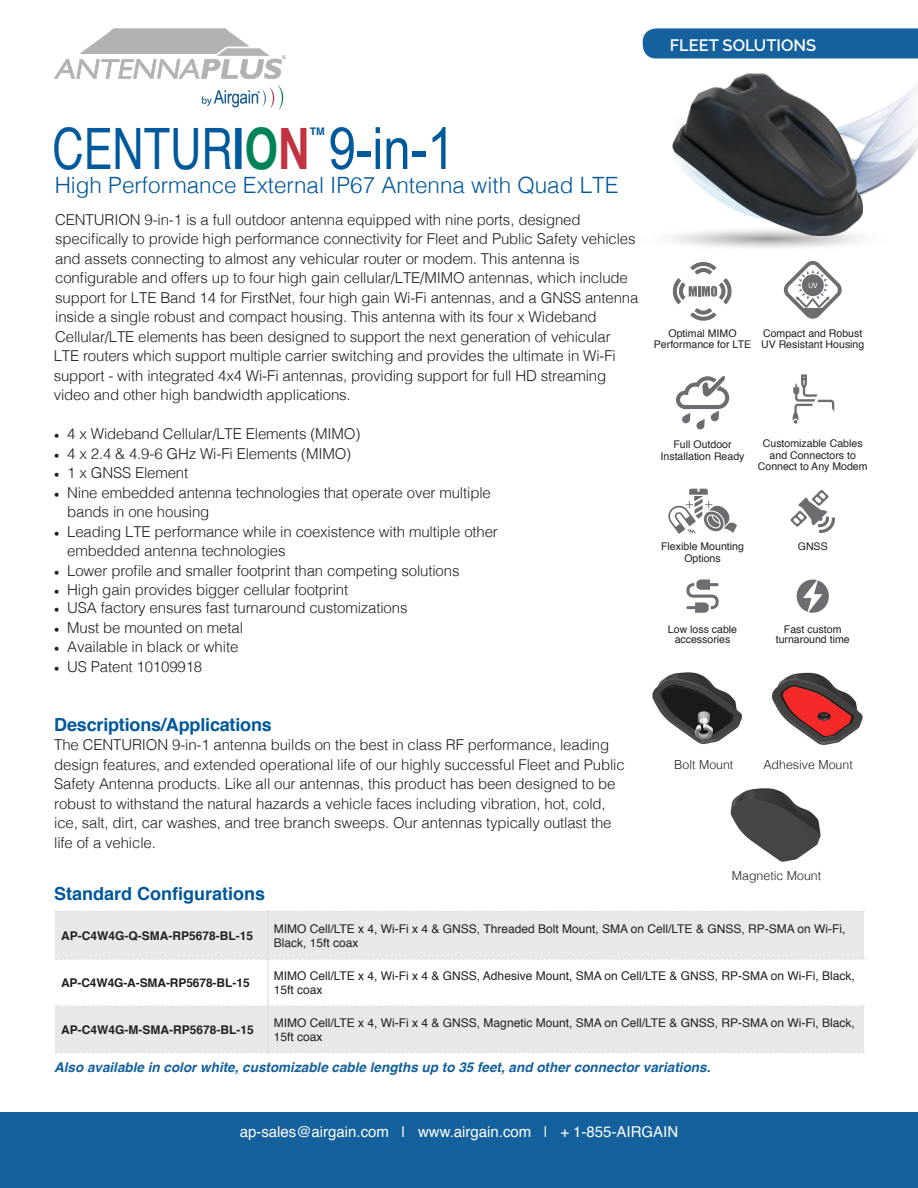
<style>
.page{position:relative;width:918px;height:1188px;background:#fff}
.page>*{position:absolute;margin:0;border:0;box-sizing:border-box;transform-origin:0 0}
.t1{font:57.15px "Helvetica";color:#00599b;scale:.76 1}
.t2{font:300 22.5px "Helvetica";color:#00589b}
.t3{font:700 18px "Helvetica";letter-spacing:-.01em;color:#00589b}
.t4{font:600 16.5px "Raleway";color:#fff}
.t5{font:300 15px/19.5px "Helvetica";letter-spacing:-.01em;color:#231f20}
.t6{font:15px "Helvetica";color:#fff}
.t7{font:italic 700 13.5px "Helvetica";color:#15619d}
.t8{font:300 12.3px "Helvetica";color:#231f20}
.t9{font:12px/14.4px "Helvetica";color:#231f20}
.t10{font:700 12px "Helvetica";color:#231f20}
.t11{font:10.5px/9.9px "Helvetica";color:#231f20;text-align:center}
.t12{font:700 10.5px "Helvetica";color:#00589b}
.s1{font-weight:700}
.s2{font-weight:700;color:#008457}
.s3{font-weight:700;color:#c0333f}
.s4{font-family:"Minion Pro";font-weight:400}
</style>
<div class="page">
<svg style="left:643px;top:28px;width:275px;height:31px;background:#1d66a0"></svg>
<div style="left:0;top:1112px;width:918px;height:76px;background:#15619d"></div>
<img style="left:54px;top:28px;width:231px;height:81px">
<img style="left:670px;top:86px;width:248px;height:162px">
<img style="left:730px;top:788px;width:91px;height:74px">
<img style="left:771px;top:672px;width:92px;height:73px">
<svg style="left:668px;top:489px;width:69px;height:45px"></svg>
<svg style="left:676px;top:376px;width:53px;height:53px"></svg>
<svg style="left:673px;top:262px;width:59px;height:59px"></svg>
<svg style="left:686px;top:579px;width:33px;height:34px"></svg>
<svg style="left:783px;top:260px;width:59px;height:59px"></svg>
<svg style="left:793px;top:374px;width:41px;height:50px"></svg>
<svg style="left:790px;top:490px;width:45px;height:43px"></svg>
<svg style="left:797px;top:579px;width:32px;height:34px"></svg>
<svg style="left:331px;top:127px;width:23px;height:43px"></svg>
<div style="left:358px;top:151px;width:13px;height:5px;background:#00599b"></div>
<svg style="left:376px;top:127px;width:4px;height:6px"></svg>
<svg style="left:376px;top:139px;width:4px;height:30px"></svg>
<svg style="left:387px;top:138px;width:20px;height:31px"></svg>
<div style="left:412px;top:151px;width:14px;height:5px;background:#00599b"></div>
<svg style="left:433px;top:127px;width:13px;height:42px"></svg>
<svg style="left:55px;top:911px;width:809px;height:142px;fill:#e7e8e9"></svg>
<hr style="left:267px;top:912px;width:1px;height:47px;background:#dcdddf">
<hr style="left:267px;top:960px;width:1px;height:45px;background:#dcdddf">
<hr style="left:267px;top:1007px;width:1px;height:45px;background:#dcdddf">
<svg style="left:56px;top:910px;width:808px;height:2px"></svg>
<svg style="left:56px;top:959px;width:808px;height:1px"></svg>
<svg style="left:56px;top:1005px;width:808px;height:2px"></svg>
<svg style="left:56px;top:1052px;width:808px;height:1px"></svg>
<img style="left:652px;top:672px;width:91px;height:72px">
<img style="left:673px;top:73px;width:189px;height:162px">
<p class="t4" style="left:670px;top:36px;width:148px">FLEET SOLUTIONS</p>
<p class="t1" style="left:53px;top:104px;width:339px">CENTUR<span class="s1">I</span><span class="s2">O</span><span class="s3">N</span></p>
<p class="t12" style="left:310px;top:123px;width:17px">TM</p>
<p class="t2" style="left:55px;top:166px;width:565px">High Performance External IP67 Antenna with Quad LTE</p>
<p class="t5" style="left:54px;top:209px;width:586px">CENTURION 9-in-1 is a full outdoor antenna equipped with nine ports, designed specifically to provide high performance connectivity for Fleet and Public Safety vehicles and assets connecting to almost any vehicular router or modem. This antenna is configurable and offers up to four high gain cellular/LTE/MIMO antennas, which include support for LTE Band 14 for FirstNet, four high gain Wi-Fi antennas, and a GNSS antenna inside a single robust and compact housing. This antenna with its four x Wideband Cellular/LTE elements has been designed to support the next generation of vehicular LTE routers which support multiple carrier switching and provides the ultimate in Wi-Fi support - with integrated 4x4 Wi-Fi antennas, providing support for full HD streaming video and other high bandwidth applications.</p>
<p class="t5" style="left:54px;top:423px;width:308px"><span class="s4">•</span> 4 x Wideband Cellular/LTE Elements (MIMO)</p>
<p class="t5" style="left:54px;top:443px;width:299px"><span class="s4">•</span> 4 x 2.4 &amp; 4.9-6 GHz Wi-Fi Elements (MIMO)</p>
<p class="t5" style="left:54px;top:462px;width:136px"><span class="s4">•</span> 1 x GNSS Element</p>
<p class="t5" style="left:54px;top:482px;width:439px"><span class="s4">•</span> Nine embedded antenna technologies that operate over multiple</p>
<p class="t5" style="left:67px;top:501px;width:144px">bands in one housing</p>
<p class="t5" style="left:54px;top:521px;width:446px"><span class="s4">•</span> Leading LTE performance while in coexistence with multiple other</p>
<p class="t5" style="left:67px;top:540px;width:220px">embedded antenna technologies</p>
<p class="t5" style="left:54px;top:560px;width:407px"><span class="s4">•</span> Lower profile and smaller footprint than competing solutions</p>
<p class="t5" style="left:54px;top:579px;width:296px"><span class="s4">•</span> High gain provides bigger cellular footprint</p>
<p class="t5" style="left:54px;top:597px;width:355px"><span class="s4">•</span> USA factory ensures fast turnaround customizations</p>
<p class="t5" style="left:54px;top:617px;width:191px"><span class="s4">•</span> Must be mounted on metal</p>
<p class="t5" style="left:54px;top:636px;width:186px"><span class="s4">•</span> Available in black or white</p>
<p class="t5" style="left:54px;top:656px;width:150px"><span class="s4">•</span> US Patent 10109918</p>
<p class="t11" style="left:669px;top:328px;width:70px">Optimal MIMO</p>
<p class="t11" style="left:654px;top:340px;width:99px">Performance for LTE</p>
<p class="t11" style="left:763px;top:328px;width:101px">Compact and Robust</p>
<p class="t11" style="left:761px;top:340px;width:105px">UV Resistant Housing</p>
<p class="t11" style="left:674px;top:439px;width:60px">Full Outdoor</p>
<p class="t11" style="left:661px;top:451px;width:85px">Installation Ready</p>
<p class="t11" style="left:763px;top:438px;width:101px">Customizable Cables</p>
<p class="t11" style="left:770px;top:450px;width:88px">and Connectors to</p>
<p class="t11" style="left:758px;top:462px;width:111px">Connect to Any Modem</p>
<p class="t11" style="left:661px;top:541px;width:84px">Flexible Mounting</p>
<p class="t11" style="left:684px;top:553px;width:38px">Options</p>
<p class="t11" style="left:668px;top:625px;width:71px">Low loss cable accessories</p>
<p class="t11" style="left:798px;top:542px;width:31px">GNSS</p>
<p class="t11" style="left:776px;top:625px;width:75px">Fast custom turnaround time</p>
<p class="t3" style="left:54px;top:710px;width:219px">Descriptions/Applications</p>
<p class="t5" style="left:54px;top:734px;width:572px">The CENTURION 9-in-1 antenna builds on the best in class RF performance, leading design features, and extended operational life of our highly successful Fleet and Public Safety Antenna products. Like all our antennas, this product has been designed to be robust to withstand the natural hazards a vehicle faces including vibration, hot, cold, ice, salt, dirt, car washes, and tree branch sweeps. Our antennas typically outlast the life of a vehicle.</p>
<p class="t8" style="left:674px;top:754px;width:61px">Bolt Mount</p>
<p class="t8" style="left:763px;top:754px;width:91px">Adhesive Mount</p>
<p class="t8" style="left:732px;top:865px;width:91px">Magnetic Mount</p>
<p class="t3" style="left:54px;top:880px;width:213px">Standard Configurations</p>
<p class="t10" style="left:61px;top:926px;width:194px">AP-C4W4G-Q-SMA-RP5678-BL-15</p>
<p class="t9" style="left:274px;top:921px;width:573px">MIMO Cell/LTE x 4, Wi-Fi x 4 &amp; GNSS, Threaded Bolt Mount, SMA on Cell/LTE &amp; GNSS, RP-SMA on Wi-Fi,<br>Black, 15ft coax</p>
<p class="t10" style="left:61px;top:973px;width:190px">AP-C4W4G-A-SMA-RP5678-BL-15</p>
<p class="t9" style="left:274px;top:969px;width:583px">MIMO Cell/LTE x 4, Wi-Fi x 4 &amp; GNSS, Adhesive Mount, SMA on Cell/LTE &amp; GNSS, RP-SMA on Wi-Fi, Black,<br>15ft coax</p>
<p class="t10" style="left:61px;top:1020px;width:194px">AP-C4W4G-M-SMA-RP5678-BL-15</p>
<p class="t9" style="left:274px;top:1016px;width:583px">MIMO Cell/LTE x 4, Wi-Fi x 4 &amp; GNSS, Magnetic Mount, SMA on Cell/LTE &amp; GNSS, RP-SMA on Wi-Fi, Black,<br>15ft coax</p>
<p class="t7" style="left:54px;top:1056px;width:658px">Also available in color white, customizable cable lengths up to 35 feet, and other connector variations.</p>
<p class="t6" style="left:240px;top:1120px;width:440px">ap-sales@airgain.com | www.airgain.com | + 1-855-AIRGAIN</p>
</div>
